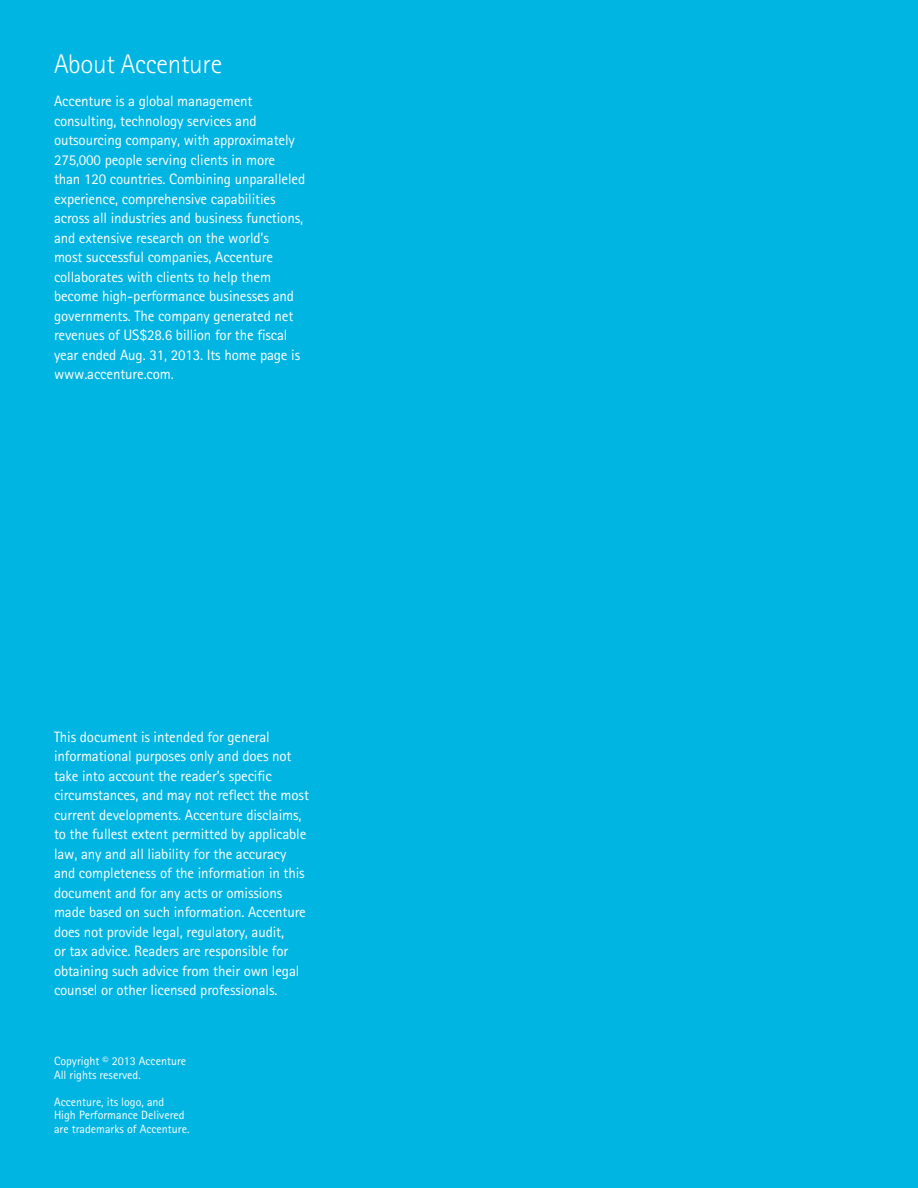
<style>
.page{position:relative;width:918px;height:1188px;background:#00b5e2}
.page>*{position:absolute;margin:0;border:0;box-sizing:border-box;transform-origin:0 0}
.t1{font:300 27px "Agfa Rotis Sans Serif";letter-spacing:-.01em;color:#fff}
.t2{font:15px/19.5px "Agfa Rotis Sans Serif";letter-spacing:-.01em;color:#fff}
.t3{font:12px/13.5px "Agfa Rotis Sans Serif";color:#fff}
</style>
<div class="page">
<h1 class="t1" style="left:54px;top:48px;width:170px">About Accenture</h1>
<p class="t2" style="left:54px;top:91px;width:253px">Accenture is a global management consulting, technology services and outsourcing company, with approximately 275,000 people serving clients in more than 120 countries. Combining unparalleled experience, comprehensive capabilities across all industries and business functions, and extensive research on the world’s<br>most successful companies, Accenture collaborates with clients to help them become high-performance businesses and governments. The company generated net revenues of US$28.6 billion for the fiscal year ended Aug. 31, 2013. Its home page is www.accenture.com.</p>
<p class="t2" style="left:54px;top:727px;width:257px">This document is intended for general informational purposes only and does not take into account the reader’s specific circumstances, and may not reflect the most current developments. Accenture disclaims, to the fullest extent permitted by applicable law, any and all liability for the accuracy and completeness of the information in this document and for any acts or omissions made based on such information. Accenture does not provide legal, regulatory, audit,<br>or tax advice. Readers are responsible for obtaining such advice from their own legal counsel or other licensed professionals.</p>
<p class="t3" style="left:54px;top:1054px;width:134px">Copyright © 2013 Accenture<br>All rights reserved.</p>
<p class="t3" style="left:54px;top:1095px;width:137px">Accenture, its logo, and<br>High Performance Delivered are trademarks of Accenture.</p>
</div>
